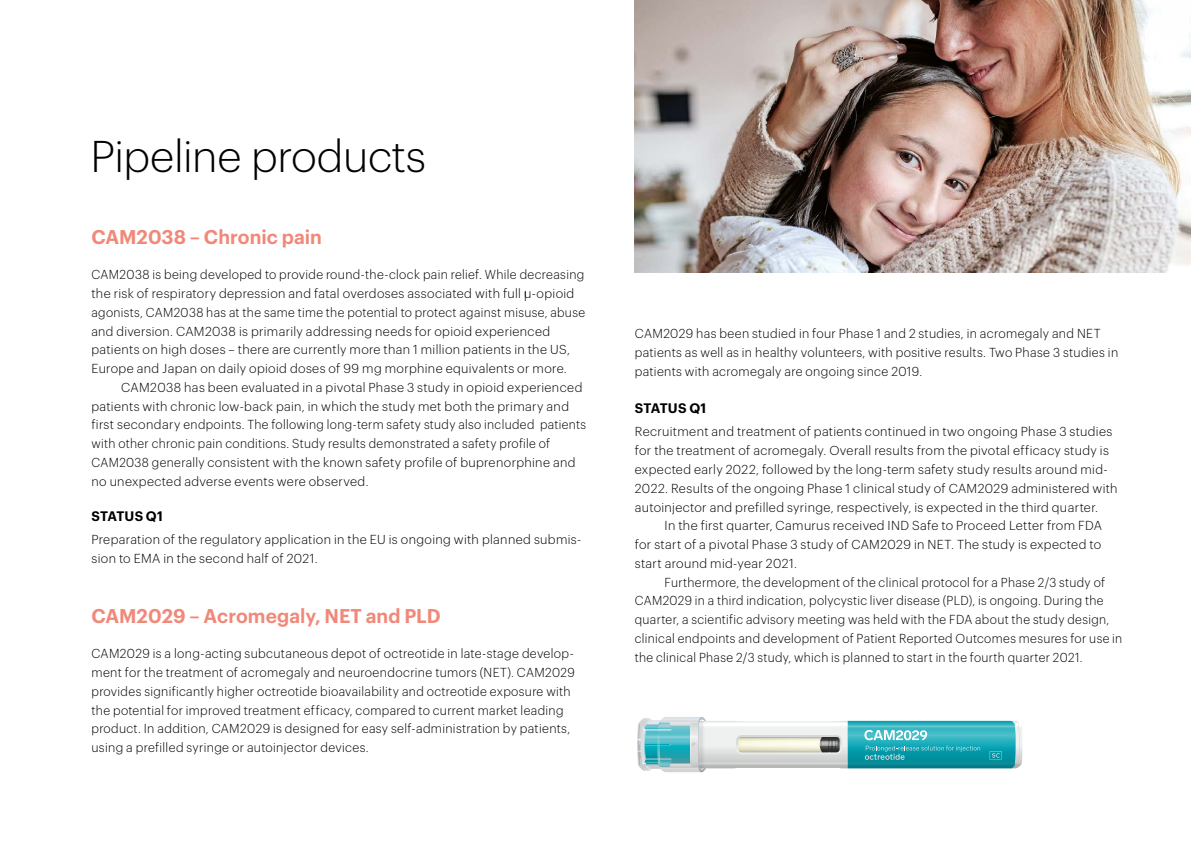
<style>
.page{position:relative;width:1191px;height:842px;background:#fff}
.page>*{position:absolute;margin:0;border:0;box-sizing:border-box;transform-origin:0 0}
.t1{font:300 43.5px "Graphik";letter-spacing:-.01em;color:#000}
.t2{font:600 19.5px "Graphik";color:#f18879}
.t3{font:600 13.5px "Graphik";letter-spacing:.015em;color:#000}
.t4{font:300 12.75px/18.8px "Graphik";letter-spacing:.025em;color:#000}
.t5{font:300 12.75px/18.8px "Graphik";letter-spacing:.025em;color:#000;scale:.96 1}
.t6{font:300 12.75px/18.8px "Graphik";letter-spacing:.025em;color:#000;scale:.95 1}
</style>
<div class="page">
<img style="left:635px;top:0;width:556px;height:272px">
<svg style="left:637px;top:717px;width:386px;height:55px"></svg>
<h1 class="t1" style="left:90px;top:125px;width:337px">Pipeline products</h1>
<h2 class="t2" style="left:91px;top:222px;width:232px">CAM2038 – Chronic pain</h2>
<p class="t5" style="left:91px;top:264px;width:516px">CAM2038 is being developed to provide round-the-clock pain relief. While decreasing the risk of respiratory depression and fatal overdoses associated with full lu-opioid agonists, CAM2038 has at the same time the potential to protect against misuse, abuse and diversion. CAM2038 is primarily addressing needs for opioid experienced patients on high doses – there are currently more than 1 million patients in the US, Europe and Japan on daily opioid doses of 99 mg morphine equivalents or more.</p>
<p class="t4" style="left:91px;top:377px;width:496px;text-indent:30px">CAM2038 has been evaluated in a pivotal Phase 3 study in opioid experienced patients with chronic low-back pain, in which the study met both the primary and first secondary endpoints. The following long-term safety study also included patients with other chronic pain conditions. Study results demonstrated a safety profile of CAM2038 generally consistent with the known safety profile of buprenorphine and no unexpected adverse events were observed.</p>
<p class="t3" style="left:91px;top:506px;width:73px">STATUS Q1</p>
<p class="t4" style="left:91px;top:529px;width:491px">Preparation of the regulatory application in the EU is ongoing with planned submis&shy;sion to EMA in the second half of 2021.</p>
<h2 class="t2" style="left:91px;top:601px;width:351px">CAM2029 – Acromegaly, NET and PLD</h2>
<p class="t4" style="left:91px;top:643px;width:485px">CAM2029 is a long-acting subcutaneous depot of octreotide in late-stage develop&shy;ment for the treatment of acromegaly and neuroendocrine tumors (NET). CAM2029 provides significantly higher octreotide bioavailability and octreotide exposure with the potential for improved treatment efficacy, compared to current market leading product. In addition, CAM2029 is designed for easy self-administration by patients, using a prefilled syringe or autoinjector devices.</p>
<p class="t4" style="left:635px;top:323px;width:485px">CAM2029 has been studied in four Phase 1 and 2 studies, in acromegaly and NET patients as well as in healthy volunteers, with positive results. Two Phase 3 studies in patients with acromegaly are ongoing since 2019.</p>
<p class="t3" style="left:635px;top:398px;width:73px">STATUS Q1</p>
<p class="t4" style="left:635px;top:421px;width:484px">Recruitment and treatment of patients continued in two ongoing Phase 3 studies for the treatment of acromegaly. Overall results from the pivotal efficacy study is expected early 2022, followed by the long-term safety study results around mid-2022. Results of the ongoing Phase 1 clinical study of CAM2029 administered with autoinjector and prefilled syringe, respectively, is expected in the third quarter.</p>
<p class="t4" style="left:635px;top:515px;width:469px;text-align:justify;text-indent:30px">In the first quarter, Camurus received IND Safe to Proceed Letter from FDA for start of a pivotal Phase 3 study of CAM2029 in NET. The study is expected to start around mid-year 2021.</p>
<p class="t6" style="left:635px;top:571px;width:514px;text-indent:30px">Furthermore, the development of the clinical protocol for a Phase 2/3 study of CAM2029 in a third indication, polycystic liver disease (PLD), is ongoing. During the quarter, a scientific advisory meeting was held with the FDA about the study design, clinical endpoints and development of Patient Reported Outcomes mesures for use in the clinical Phase 2/3 study, which is planned to start in the fourth quarter 2021.</p>
</div>
